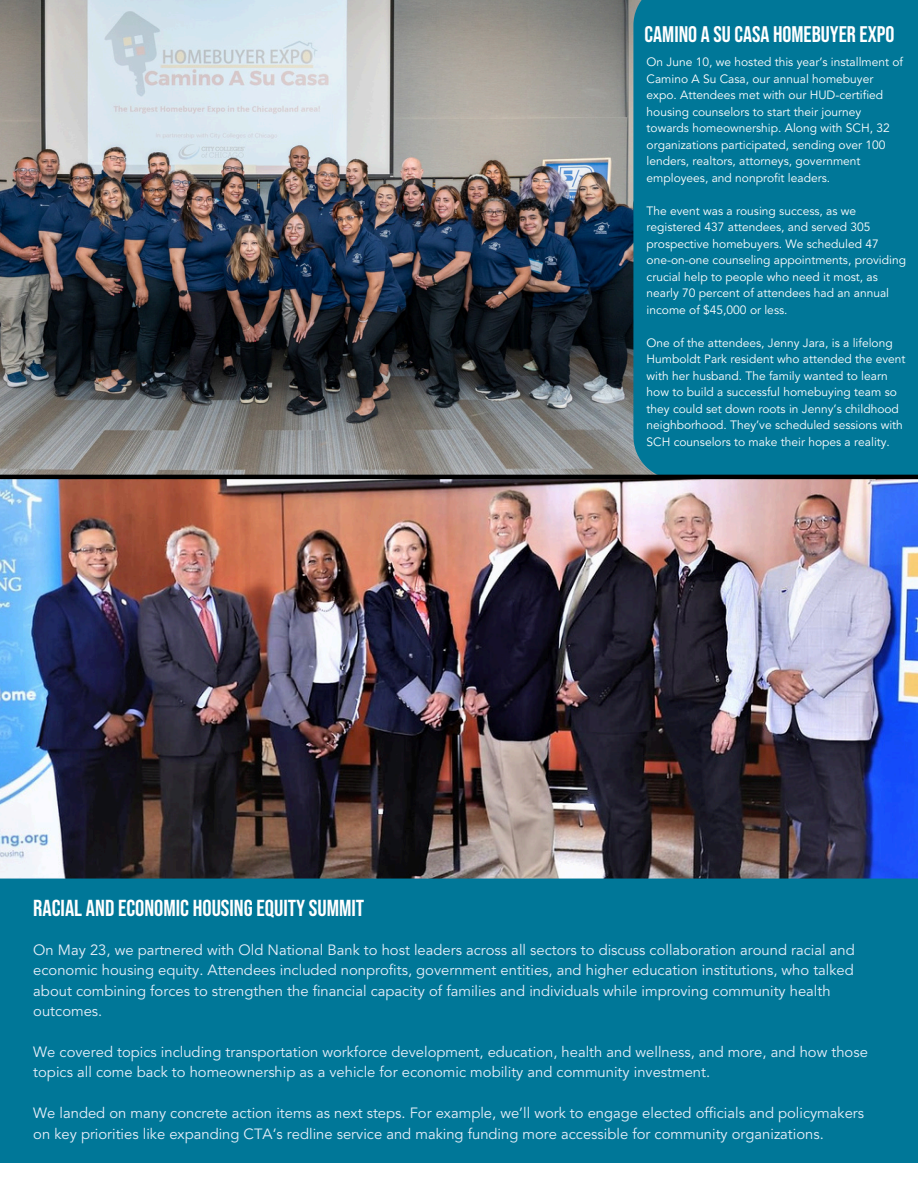
<style>
.page{position:relative;width:918px;height:1188px;background:#fff}
.page>*{position:absolute;margin:0;border:0;box-sizing:border-box;transform-origin:0 0}
.t1{font:23.1px "Bebas Neue";color:#fff}
.t2{font:22.5px "Bebas Neue";color:#fff}
.t3{font:14.85px/20.4px "Avenir";color:#e6eef9}
.t4{font:12px/16.5px "Avenir";color:#fff}
</style>
<div class="page">
<img style="left:0;top:0;width:633px;height:475px">
<div style="left:633px;top:0;width:285px;height:479px;background:#007798"></div>
<img style="left:0;top:479px;width:918px;height:400px">
<div style="left:0;top:879px;width:918px;height:284px;background:#007798"></div>
<hr style="left:0;top:475px;width:918px;height:4px;background:#000">
<h2 class="t1" style="left:33px;top:895px;width:333px">RACIAL AND ECONOMIC HOUSING EQUITY SUMMIT</h2>
<p class="t2" style="left:645px;top:21px;width:251px">CAMINO A SU CASA HOMEBUYER EXPO</p>
<p class="t4" style="left:647px;top:54px;width:258px">On June 10, we hosted this year’s installment of Camino A Su Casa, our annual homebuyer expo. Attendees met with our HUD-certified housing counselors to start their journey towards homeownership. Along with SCH, 32 organizations participated, sending over 100 lenders, realtors, attorneys, government employees, and nonprofit leaders.</p>
<h1 class="t4" style="left:647px;top:203px;width:261px">The event was a rousing success, as we registered 437 attendees, and served 305 prospective homebuyers. We scheduled 47 one-on-one counseling appointments, providing crucial help to people who need it most, as nearly 70 percent of attendees had an annual income of $45,000 or less.</h1>
<p class="t4" style="left:647px;top:335px;width:260px">One of the attendees, Jenny Jara, is a lifelong Humboldt Park resident who attended the event with her husband. The family wanted to learn how to build a successful homebuying team so they could set down roots in Jenny’s childhood neighborhood. They’ve scheduled sessions with SCH counselors to make their hopes a reality.</p>
<h1 class="t3" style="left:33px;top:940px;width:823px">On May 23, we partnered with Old National Bank to host leaders across all sectors to discuss collaboration around racial and economic housing equity. Attendees included nonprofits, government entities, and higher education institutions, who talked about combining forces to strengthen the financial capacity of families and individuals while improving community health outcomes.</h1>
<h2 class="t3" style="left:33px;top:1042px;width:836px">We covered topics including transportation workforce development, education, health and wellness, and more, and how those topics all come back to homeownership as a vehicle for economic mobility and community investment.</h2>
<h2 class="t3" style="left:33px;top:1103px;width:832px">We landed on many concrete action items as next steps. For example, we’ll work to engage elected officials and policymakers on key priorities like expanding CTA’s redline service and making funding more accessible for community organizations.</h2>
</div>
